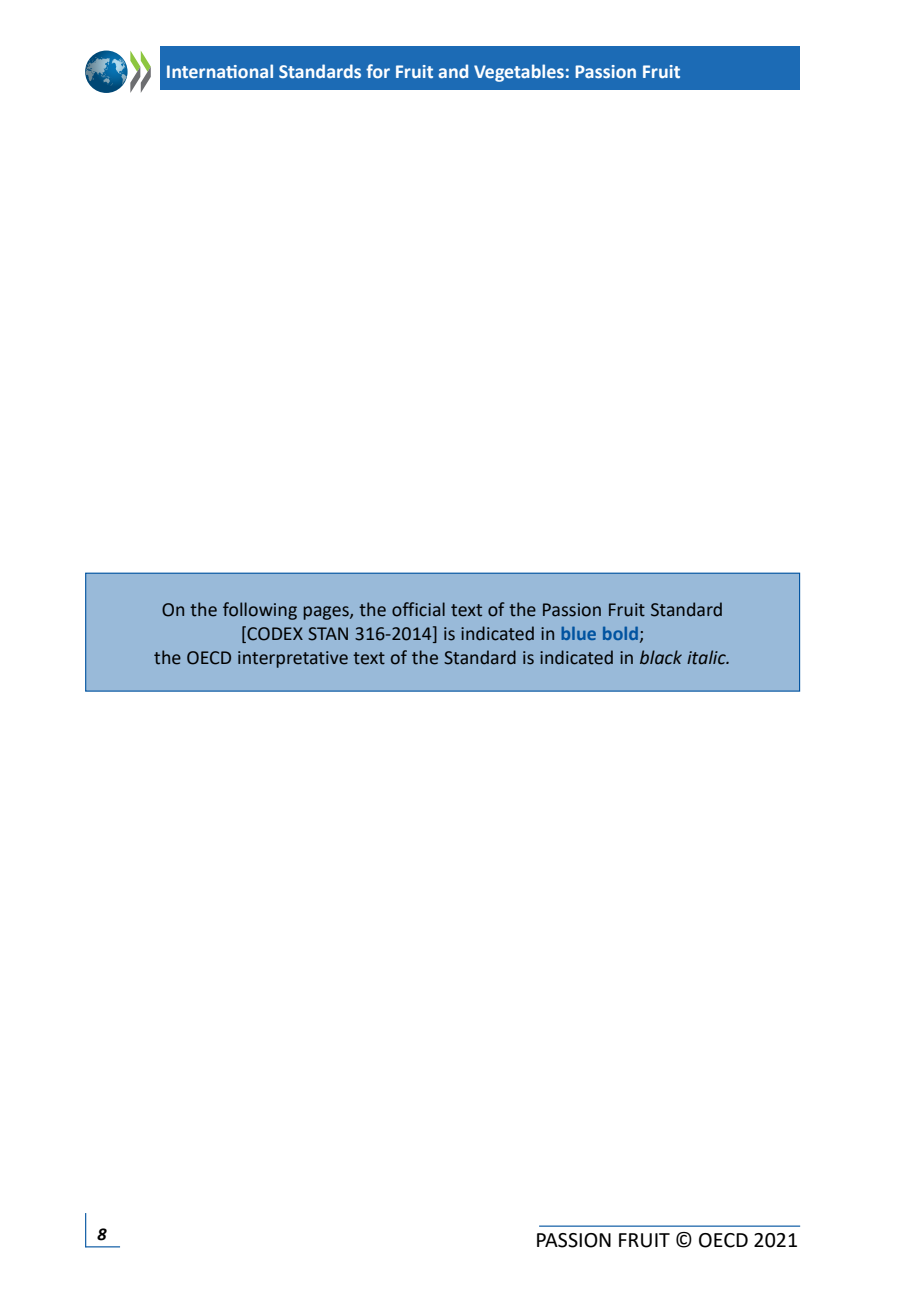
<style>
.page{position:relative;width:908px;height:1304px;background:#fff}
.page>*{position:absolute;margin:0;border:0;box-sizing:border-box;transform-origin:0 0}
.t1{font:22px "Calibri";color:#000}
.EN-Kasten{font:20px/24px "Calibri";color:#000;text-align:center}
.t2{font:700 20px "Calibri";color:#fff}
.Normal_e{font:italic 700 18px "Calibri";color:#000}
.s1{font-weight:700;color:#0053a0}
.s2{font-style:italic}
</style>
<div class="page">
<hr style="left:85px;top:1213px;width:1px;height:34px;background:#0053a0">
<hr style="left:85px;top:1246px;width:35px;height:1px;background:#0053a0">
<hr style="left:539px;top:1226px;width:260px;height:1px;background:#0053a0">
<div style="left:160px;top:46px;width:639px;height:44px;background:#1c6bb5"></div>
<svg style="left:85px;top:51px;width:42px;height:42px"></svg>
<svg style="left:130px;top:51px;width:21px;height:42px"></svg>
<div style="left:86px;top:573px;width:713px;height:118px;background:#99bad9"></div>
<div style="left:85px;top:573px;width:714px;height:119px;border:1px solid #0053a0"></div>
<p class="t2" style="left:166px;top:58px;width:516px">International Standards for Fruit and Vegetables: Passion Fruit</p>
<p class="EN-Kasten" style="left:162px;top:596px;width:563px">On the following pages, the official text of the Passion Fruit Standard [CODEX STAN 316-2014] is indicated in <span class="s1">blue bold</span>;</p>
<p class="EN-Kasten" style="left:154px;top:645px;width:578px">the OECD interpretative text of the Standard is indicated in <span class="s2">black italic.</span></p>
<p class="Normal_e" style="left:97px;top:1221px;width:11px">8</p>
<p class="t1" style="left:535px;top:1225px;width:264px">PASSION FRUIT © OECD 2021</p>
</div>
